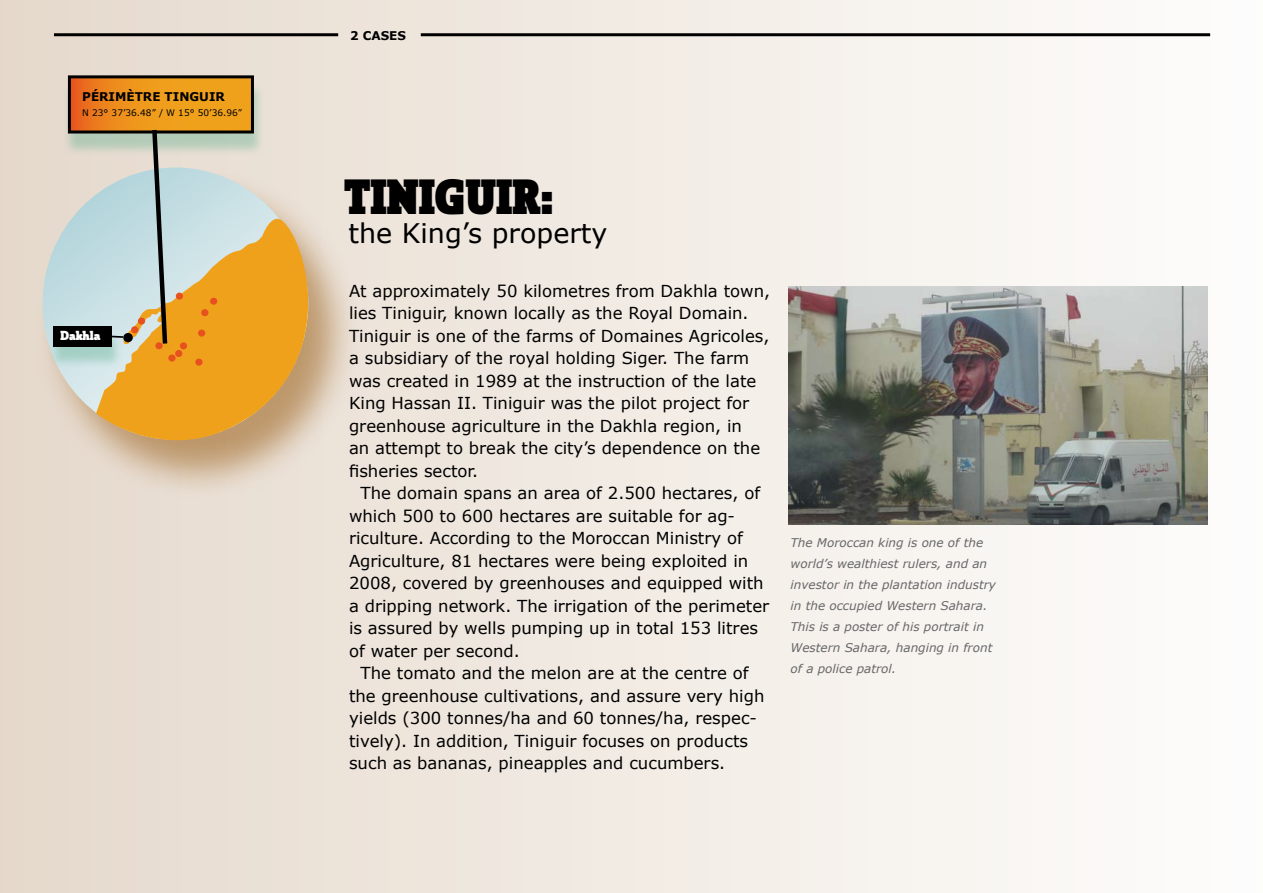
<style>
.page{position:relative;width:1263px;height:893px;background:#fff}
.page>*{position:absolute;margin:0;border:0;box-sizing:border-box;transform-origin:0 0}
.t1{font:48px "Manual Extra Slab";color:#000}
.t2{font:27px "Verdana";color:#000}
.t3{font:16.5px/22.5px "Verdana";color:#000}
.t4{font:12.75px "Manual Extra Slab";color:#fff}
.t5{font:italic 12px/21px "Verdana";color:#666769}
.t6{font:700 12px "Verdana";color:#000}
.t7{font:9px "Verdana";color:#000}
</style>
<div class="page">
<div style="left:0;top:0;width:1263px;height:893px;background:linear-gradient(to right,#e5d9cc,#fdfdfc)"></div>
<div style="left:63px;top:82px;width:209px;height:80px;background:#60b090;opacity:.39"></div>
<svg style="left:72px;top:79px;width:178px;height:51px;background:#ee931c"></svg>
<div style="left:68px;top:75px;width:186px;height:59px;border:3px solid #000"></div>
<hr style="left:54px;top:33px;width:284px;height:3px;background:#000">
<hr style="left:421px;top:33px;width:789px;height:3px;background:#000">
<img style="left:789px;top:286px;width:418px;height:238px">
<div style="left:33px;top:165px;width:337px;height:344px;background:#9b601a;opacity:.57"></div>
<svg style="left:43px;top:168px;width:265px;height:272px;background:#d1dad7"></svg>
<svg style="left:96px;top:212px;width:241px;height:233px;background:#dfb66c"></svg>
<div style="left:131px;top:326px;width:7px;height:7px;background:#e7511e;border-radius:50%"></div>
<div style="left:138px;top:318px;width:7px;height:7px;background:#e7511e;border-radius:50%"></div>
<div style="left:176px;top:293px;width:7px;height:7px;background:#e7511e;border-radius:50%"></div>
<div style="left:210px;top:298px;width:7px;height:7px;background:#e7511e;border-radius:50%"></div>
<div style="left:201px;top:309px;width:7px;height:7px;background:#e7511e;border-radius:50%"></div>
<div style="left:198px;top:330px;width:7px;height:7px;background:#e7511e;border-radius:50%"></div>
<div style="left:195px;top:359px;width:8px;height:7px;background:#e7511e;border-radius:50%"></div>
<div style="left:180px;top:342px;width:7px;height:7px;background:#e7511e;border-radius:50%"></div>
<div style="left:175px;top:350px;width:7px;height:7px;background:#e7511e;border-radius:50%"></div>
<div style="left:168px;top:354px;width:8px;height:8px;background:#e7511e;border-radius:50%"></div>
<div style="left:155px;top:342px;width:8px;height:7px;background:#e7511e;border-radius:50%"></div>
<div style="left:123px;top:333px;width:10px;height:9px;background:#000;border-radius:50%"></div>
<div style="left:48px;top:332px;width:81px;height:43px;background:#60b090;opacity:.39"></div>
<div style="left:54px;top:326px;width:58px;height:20px;background:#000"></div>
<svg style="left:112px;top:335px;width:13px;height:4px"></svg>
<svg style="left:150px;top:125px;width:20px;height:223px;background:#a0a291"></svg>
<p class="t6" style="left:82px;top:89px;width:27px">PÉRIM</p>
<p class="t6" style="left:127px;top:89px;width:18px">ÈTRE</p>
<p class="t6" style="left:165px;top:89px;width:10px">TING</p>
<p class="t6" style="left:199px;top:89px;width:19px">UIR</p>
<p class="t7" style="left:82px;top:107px;width:161px">N 23° 37’36.48” / W 15° 50’36.96”</p>
<p class="t4" style="left:61px;top:327px;width:41px">DAKHLA</p>
<p class="t6" style="left:350px;top:27px;width:57px">2 CASES</p>
<h1 class="t1" style="left:344px;top:168px;width:210px">TINIGUIR:</h1>
<h2 class="t2" style="left:348px;top:216px;width:260px">the King’s property</h2>
<p class="t3" style="left:349px;top:280px;width:423px">At approximately 50 kilometres from Dakhla town, lies Tiniguir, known locally as the Royal Domain.<br>Tiniguir is one of the farms of Domaines Agricoles, a subsidiary of the royal holding Siger. The farm was created in 1989 at the instruction of the late King Hassan II. Tiniguir was the pilot project for greenhouse agriculture in the Dakhla region, in<br>an attempt to break the city’s dependence on the fisheries sector.</p>
<p class="t3" style="left:349px;top:482px;width:422px;text-indent:12px">The domain spans an area of 2.500 hectares, of which 500 to 600 hectares are suitable for ag&shy;riculture. According to the Moroccan Ministry of Agriculture, 81 hectares were being exploited in 2008, covered by greenhouses and equipped with a dripping network. The irrigation of the perimeter is assured by wells pumping up in total 153 litres of water per second.</p>
<p class="t3" style="left:349px;top:662px;width:417px;text-indent:12px">The tomato and the melon are at the centre of the greenhouse cultivations, and assure very high yields (300 tonnes/ha and 60 tonnes/ha, respec&shy;tively). In addition, Tiniguir focuses on products such as bananas, pineapples and cucumbers.</p>
<p class="t5" style="left:790px;top:532px;width:207px">The Moroccan king is one of the world’s wealthiest rulers, and an investor in the plantation industry in the occupied Western Sahara.<br>This is a poster of his portrait in<br>Western Sahara, hanging in front of a police patrol.</p>
</div>
